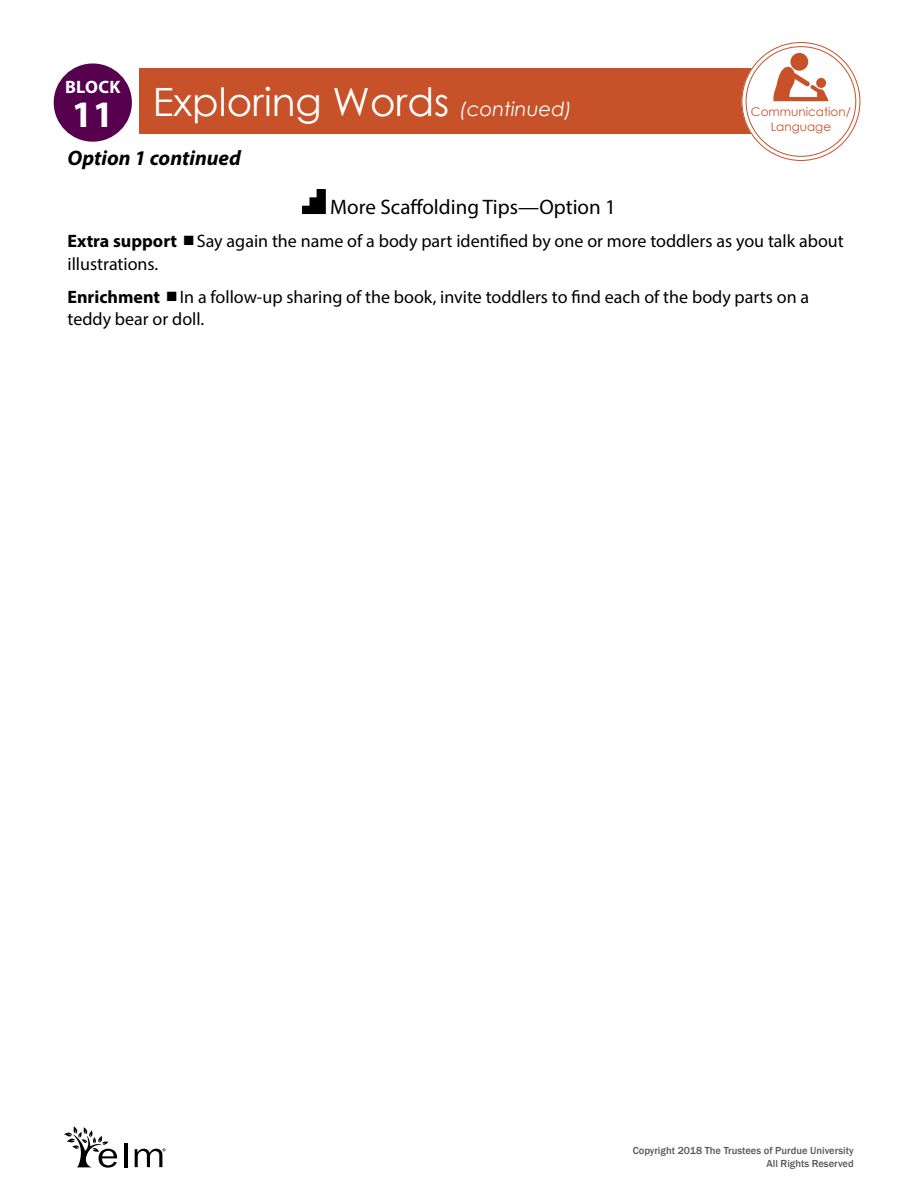
<style>
.page{position:relative;width:918px;height:1188px;background:#fff}
.page>*{position:absolute;margin:0;border:0;box-sizing:border-box;transform-origin:0 0}
.t1{font:39px "Century Gothic";color:#fff}
._4-01a_More_Scaffold{font:21px "Myriad Pro";color:#000}
.t2{font:italic 700 21px "Myriad Pro";color:#000}
._4-02_Scaffolding_Ti{font:18px/22.5px "Myriad Pro";color:#000}
.t3{font:700 18px "Myriad Pro";letter-spacing:.02em;color:#fff}
.t4{font:12px/14.4px "Century Gothic";color:#c75229;text-align:center}
.t5{font:500 10.5px/12.6px "Franklin Gothic";color:#58595b;text-align:right}
.s1{font-style:italic;font-size:19.5px}
.s2{font-weight:700}
</style>
<div class="page">
<div style="left:140px;top:68px;width:616px;height:66px;background:#c75229"></div>
<div style="left:744px;top:45px;width:114px;height:113px;background:#fff;border-radius:50%"></div>
<div style="left:742px;top:42px;width:118px;height:119px;border:5px solid #fff;border-radius:50%"></div>
<div style="left:54px;top:63px;width:78px;height:79px;background:#56004e;border-radius:50%"></div>
<div style="left:790px;top:53px;width:18px;height:18px;background:#c75229;border-radius:50%"></div>
<svg style="left:773px;top:66px;width:55px;height:35px"></svg>
<svg style="left:302px;top:189px;width:24px;height:25px"></svg>
<hr style="left:124px;top:1143px;width:3px;height:24px;background:#000">
<svg style="left:64px;top:1126px;width:53px;height:42px"></svg>
<svg style="left:135px;top:1148px;width:31px;height:19px"></svg>
<p class="t3" style="left:65px;top:75px;width:57px">BLOCK</p>
<h1 class="t1" style="left:72px;top:75px;width:501px"><sub>11</sub> Exploring Words <span class="s1">(continued)</span></h1>
<p class="t2" style="left:68px;top:145px;width:175px">Option 1 continued</p>
<p class="_4-01a_More_Scaffold" style="left:330px;top:194px;width:287px">More Scaffolding Tips—Option 1</p>
<p class="_4-02_Scaffolding_Ti" style="left:68px;top:230px;width:778px"><span class="s2">Extra support</span> Say again the name of a body part identified by one or more toddlers as you talk about illustrations.</p>
<p class="_4-02_Scaffolding_Ti" style="left:68px;top:285px;width:743px"><span class="s2">Enrichment</span> In a follow-up sharing of the book, invite toddlers to find each of the body parts on a teddy bear or doll.</p>
<p class="t4" style="left:751px;top:105px;width:101px">Communication/<br>Language</p>
<p class="t5" style="left:633px;top:1145px;width:223px">Copyright 2018 The Trustees of Purdue University<br>All Rights Reserved</p>
</div>
